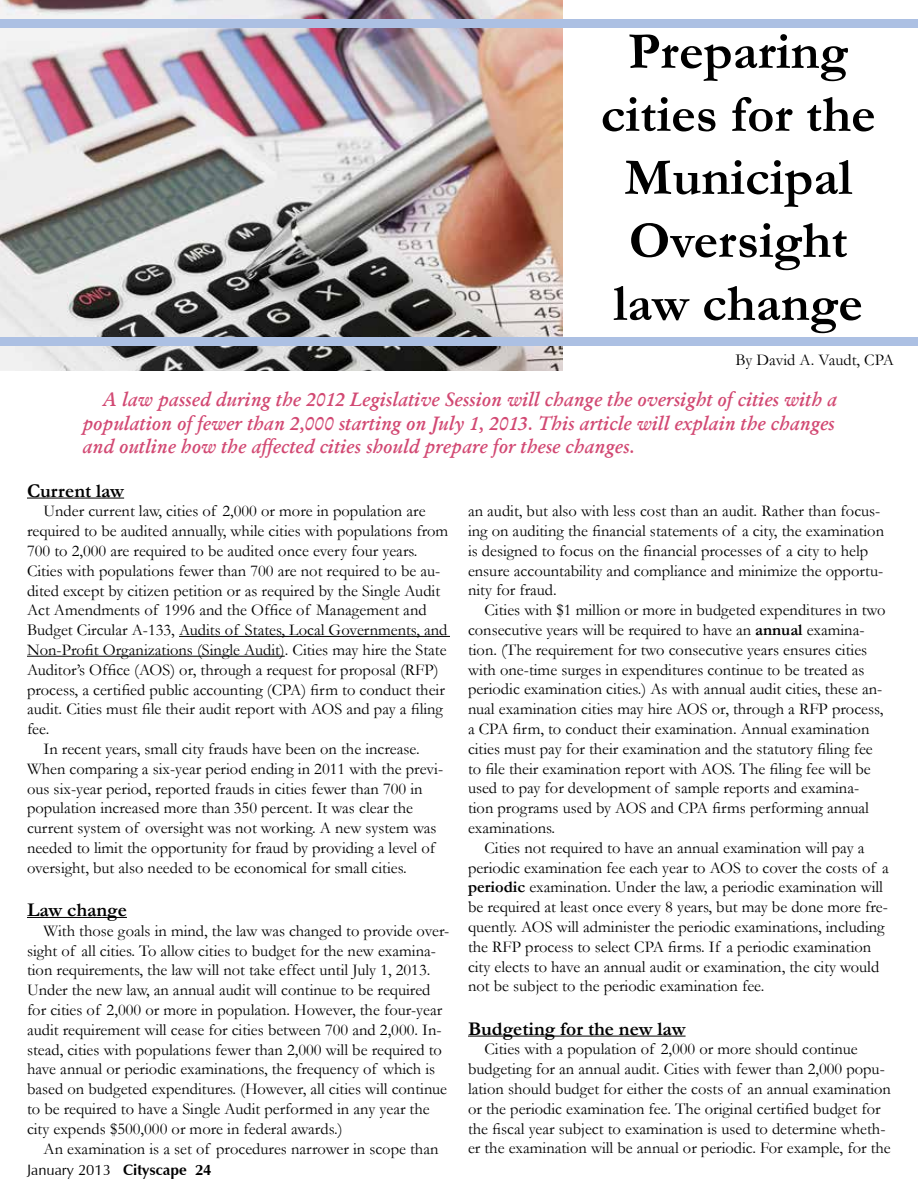
<style>
.page{position:relative;width:918px;height:1188px;background:#fff}
.page>*{position:absolute;margin:0;border:0;box-sizing:border-box;transform-origin:0 0}
.t1{font:700 52.5px/63px "Garamond";color:#000;text-align:center}
.t2{font:italic 600 19.5px/23.4px "Garamond";color:#d24973}
.t3{font:700 19.5px "Garamond";color:#000}
.t4{font:16.5px/19.8px "Garamond";color:#000}
.t5{font:15px "Zapf Humanist 601 BT";color:#000}
.s1{font-weight:700}
</style>
<div class="page">
<img style="left:0;top:0;width:562px;height:371px">
<div style="left:0;top:19px;width:918px;height:9px;background:#acc0e3"></div>
<div style="left:0;top:338px;width:918px;height:8px;background:#acc0e3"></div>
<hr style="left:27px;top:498px;width:97px;height:1px;background:#000">
<hr style="left:179px;top:636px;width:271px;height:1px;background:#000">
<hr style="left:27px;top:656px;width:258px;height:1px;background:#000">
<hr style="left:27px;top:917px;width:100px;height:1px;background:#000">
<hr style="left:468px;top:1036px;width:218px;height:1px;background:#000">
<h1 class="t1" style="left:601px;top:20px;width:277px">Preparing cities for the<br>Municipal<br>Oversight law change</h1>
<p class="t4" style="left:735px;top:350px;width:160px">By David A. Vaudt, CPA</p>
<p class="t2" style="left:82px;top:388px;width:756px;text-indent:20px">A law passed during the 2012 Legislative Session will change the oversight of cities with a population of fewer than 2,000 starting on July 1, 2013. This article will explain the changes and outline how the affected cities should prepare for these changes.</p>
<p class="t3" style="left:27px;top:477px;width:99px">Current law</p>
<p class="t4" style="left:44px;top:501px;width:384px">Under current law, cities of 2,000 or more in population are</p>
<p class="t4" style="left:27px;top:521px;width:423px">required to be audited annually, while cities with populations from</p>
<p class="t4" style="left:27px;top:540px;width:392px">700 to 2,000 are required to be audited once every four years.</p>
<p class="t4" style="left:27px;top:560px;width:415px">Cities with populations fewer than 700 are not required to be au-</p>
<p class="t4" style="left:27px;top:580px;width:415px">dited except by citizen petition or as required by the Single Audit</p>
<p class="t4" style="left:27px;top:600px;width:401px">Act Amendments of 1996 and the Office of Management and</p>
<p class="t4" style="left:27px;top:620px;width:422px">Budget Circular A-133, Audits of States, Local Governments, and</p>
<p class="t4" style="left:27px;top:639px;width:421px">Non-Profit Organizations (Single Audit). Cities may hire the State</p>
<p class="t4" style="left:27px;top:659px;width:413px">Auditor’s Office (AOS) or, through a request for proposal (RFP)</p>
<p class="t4" style="left:27px;top:679px;width:419px">process, a certified public accounting (CPA) firm to conduct their</p>
<p class="t4" style="left:27px;top:699px;width:418px">audit. Cities must file their audit report with AOS and pay a filing</p>
<p class="t4" style="left:27px;top:719px;width:24px">fee.</p>
<p class="t4" style="left:44px;top:738px;width:378px">In recent years, small city frauds have been on the increase.</p>
<p class="t4" style="left:27px;top:758px;width:418px">When comparing a six-year period ending in 2011 with the previ-</p>
<p class="t4" style="left:27px;top:778px;width:397px">ous six-year period, reported frauds in cities fewer than 700 in</p>
<p class="t4" style="left:27px;top:798px;width:388px">population increased more than 350 percent. It was clear the</p>
<p class="t4" style="left:27px;top:818px;width:411px">current system of oversight was not working. A new system was</p>
<p class="t4" style="left:27px;top:837px;width:410px">needed to limit the opportunity for fraud by providing a level of</p>
<p class="t4" style="left:27px;top:857px;width:381px">oversight, but also needed to be economical for small cities.</p>
<p class="t3" style="left:27px;top:897px;width:101px">Law change</p>
<p class="t4" style="left:27px;top:920px;width:424px;text-indent:16px">With those goals in mind, the law was changed to provide over&shy;sight of all cities. To allow cities to budget for the new examina&shy;tion requirements, the law will not take effect until July 1, 2013.<br>Under the new law, an annual audit will continue to be required for cities of 2,000 or more in population. However, the four-year audit requirement will cease for cities between 700 and 2,000. In&shy;stead, cities with populations fewer than 2,000 will be required to have annual or periodic examinations, the frequency of which is based on budgeted expenditures. (However, all cities will continue to be required to have a Single Audit performed in any year the city expends $500,000 or more in federal awards.)</p>
<p class="t4" style="left:44px;top:1138px;width:396px">An examination is a set of procedures narrower in scope than</p>
<p class="t5" style="left:27px;top:1161px;width:186px">January 2013 <span class="s1">Cityscape 24</span></p>
<p class="t4" style="left:468px;top:501px;width:418px">an audit, but also with less cost than an audit. Rather than focus&shy;ing on auditing the financial statements of a city, the examination is designed to focus on the financial processes of a city to help ensure accountability and compliance and minimize the opportu&shy;nity for fraud.</p>
<p class="t4" style="left:468px;top:600px;width:419px;text-indent:16px">Cities with $1 million or more in budgeted expenditures in two consecutive years will be required to have an <span class="s1">annual</span> examina&shy;tion. (The requirement for two consecutive years ensures cities with one-time surges in expenditures continue to be treated as periodic examination cities.) As with annual audit cities, these an&shy;nual examination cities may hire AOS or, through a RFP process, a CPA firm, to conduct their examination. Annual examination cities must pay for their examination and the statutory filing fee to file their examination report with AOS. The filing fee will be used to pay for development of sample reports and examina&shy;tion programs used by AOS and CPA firms performing annual examinations.</p>
<p class="t4" style="left:468px;top:837px;width:422px;text-indent:16px">Cities not required to have an annual examination will pay a periodic examination fee each year to AOS to cover the costs of a <span class="s1">periodic</span> examination. Under the law, a periodic examination will be required at least once every 8 years, but may be done more fre&shy;quently. AOS will administer the periodic examinations, including the RFP process to select CPA firms. If a periodic examination city elects to have an annual audit or examination, the city would not be subject to the periodic examination fee.</p>
<p class="t3" style="left:468px;top:1015px;width:219px">Budgeting for the new law</p>
<p class="t4" style="left:468px;top:1039px;width:424px;text-indent:16px">Cities with a population of 2,000 or more should continue budgeting for an annual audit. Cities with fewer than 2,000 popu&shy;lation should budget for either the costs of an annual examination or the periodic examination fee. The original certified budget for the fiscal year subject to examination is used to determine wheth&shy;er the examination will be annual or periodic. For example, for the</p>
</div>
